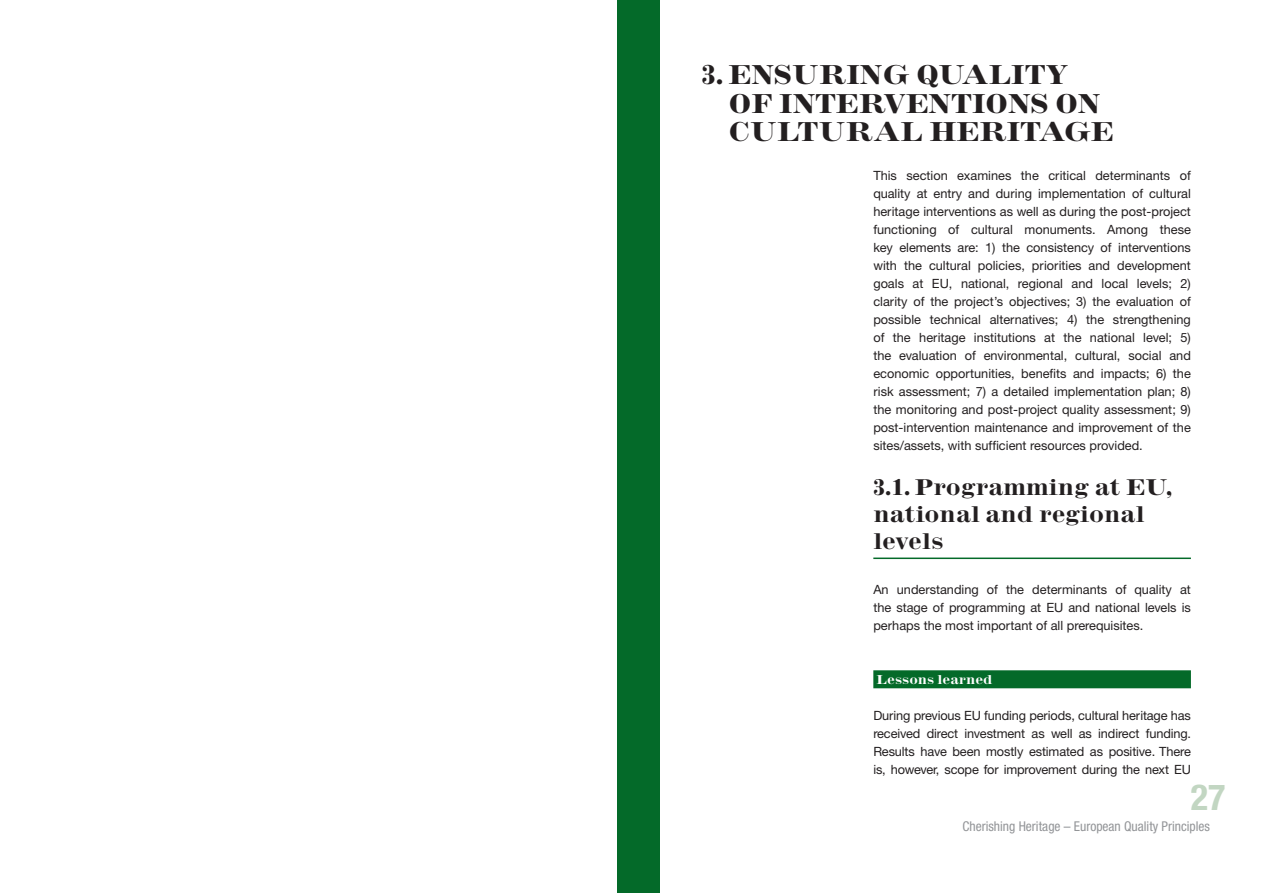
<style>
.page{position:relative;width:1276px;height:893px;background:#fff}
.page>*{position:absolute;margin:0;border:0;box-sizing:border-box;transform-origin:0 0}
.t1{font:700 condensed 36px "Helvetica Neue";color:#c2d6c2}
.t2{font:700 27px/28.5px "Inflex";color:#231f20}
.t3{font:700 22.5px/27px "Inflex";color:#231f20}
.t4{font:condensed 13.5px "Helvetica Neue";color:#939598}
.t5{font:12.75px/18px "Helvetica Neue CE";color:#231f20;text-align:justify}
.t6{font:700 12.75px "Inflex";color:#fff}
</style>
<div class="page">
<div style="left:617px;top:0;width:42px;height:893px;background:#046a29"></div>
<hr style="left:873px;top:558px;width:318px;height:1px;background:#046a29">
<div style="left:873px;top:670px;width:318px;height:18px;background:#046a29"></div>
<h2 class="t2" style="left:729px;top:61px;width:386px;text-indent:-27px">3. ENSURING QUALITY<br>OF INTERVENTIONS ON<br>CULTURAL HERITAGE</h2>
<p class="t5" style="left:873px;top:167px;width:319px">This section examines the critical determinants of quality at entry and during implementation of cultural heritage interventions as well as during the post-project functioning of cultural monuments. Among these key elements are: 1) the consistency of interventions with the cultural policies, priorities and development goals at EU, national, regional and local levels; 2) clarity of the project’s objectives; 3) the evaluation of possible technical alternatives; 4) the strengthening of the heritage institutions at the national level; 5) the evaluation of environmental, cultural, social and economic opportunities, benefits and impacts; 6) the risk assessment; 7) a detailed implementation plan; 8) the monitoring and post-project quality assessment; 9) post-intervention maintenance and improvement of the sites/assets, with sufficient resources provided.</p>
<h3 class="t3" style="left:873px;top:474px;width:301px">3.1. Programming at EU, national and regional levels</h3>
<p class="t5" style="left:873px;top:581px;width:319px">An understanding of the determinants of quality at the stage of programming at EU and national levels is perhaps the most important of all prerequisites.</p>
<p class="t6" style="left:876px;top:673px;width:117px">Lessons learned</p>
<p class="t5" style="left:873px;top:707px;width:319px">During previous EU funding periods, cultural heritage has received direct investment as well as indirect funding.<br>Results have been mostly estimated as positive. There is, however, scope for improvement during the next EU</p>
<h1 class="t1" style="left:1191px;top:775px;width:36px">27</h1>
<p class="t4" style="left:962px;top:819px;width:249px">Cherishing Heritage – European Quality Principles</p>
</div>
